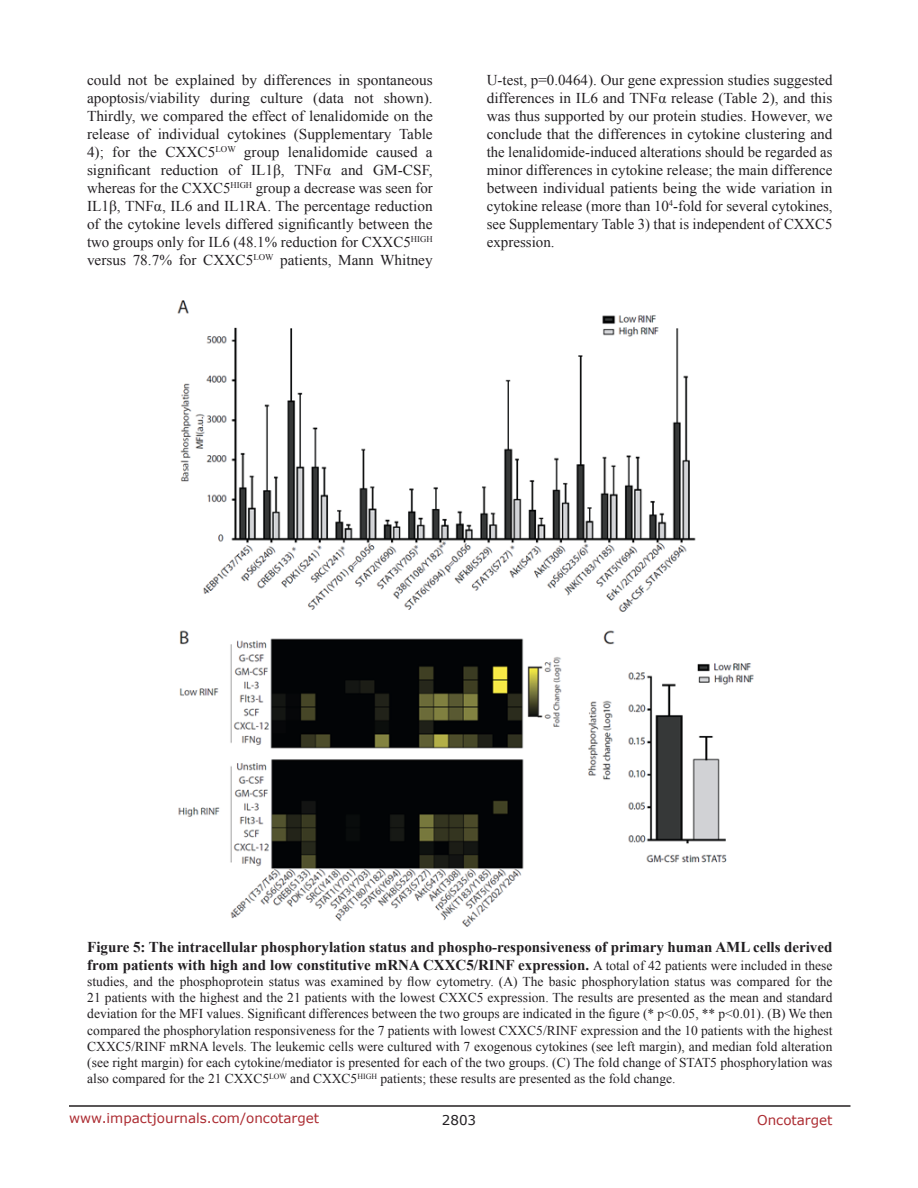
<style>
.page{position:relative;width:918px;height:1188px;background:#fff}
.page>*{position:absolute;margin:0;border:0;box-sizing:border-box;transform-origin:0 0}
.BodyText{font:15px/18px "Times New Roman";color:#221f22;text-align:justify}
.FigureText{font:700 15px/18px "Times New Roman";color:#221f22}
.FigureText-2{font:13.5px/16.2px "Times New Roman";color:#221f22;text-align:justify}
.t1{font:13.5px "Verdana";color:#ac2b31}
.t2{font:13.5px "Verdana";color:#221f22}
.s1{font-weight:400;font-size:13.5px}
</style>
<div class="page">
<hr style="left:69px;top:1105px;width:781px;height:2px;background:#231f20">
<img style="left:177px;top:300px;width:577px;height:627px">
<p class="BodyText" style="left:87px;top:71px;width:347px">could not be explained by differences in spontaneous apoptosis/viability during culture (data not shown).<br>Thirdly, we compared the effect of lenalidomide on the release of individual cytokines (Supplementary Table 4); for the CXXC5<sup>LOW</sup> group lenalidomide caused a significant reduction of IL1β, TNFα and GM-CSF, whereas for the CXXC5<sup>HIGH</sup> group a decrease was seen for IL1β, TNFα, IL6 and IL1RA. The percentage reduction of the cytokine levels differed significantly between the two groups only for IL6 (48.1% reduction for CXXC5<sup>HIGH </sup>versus 78.7% for CXXC5<sup>LOW</sup> patients, Mann Whitney</p>
<p class="BodyText" style="left:487px;top:71px;width:347px">U-test, p=0.0464). Our gene expression studies suggested differences in IL6 and TNFα release (Table 2), and this was thus supported by our protein studies. However, we conclude that the differences in cytokine clustering and the lenalidomide-induced alterations should be regarded as minor differences in cytokine release; the main difference between individual patients being the wide variation in cytokine release (more than 10<sup>4</sup>-fold for several cytokines, see Supplementary Table 3) that is independent of CXXC5 expression.</p>
<p class="FigureText" style="left:87px;top:937px;width:747px">Figure 5: The intracellular phosphorylation status and phospho-responsiveness of primary human AML cells derived from patients with high and low constitutive mRNA CXXC5/RINF expression. <span class="s1">A total of 42 patients were included in these</span></p>
<p class="FigureText-2" style="left:87px;top:973px;width:747px">studies, and the phosphoprotein status was examined by flow cytometry. (A) The basic phosphorylation status was compared for the 21 patients with the highest and the 21 patients with the lowest CXXC5 expression. The results are presented as the mean and standard deviation for the MFI values. Significant differences between the two groups are indicated in the figure (* p&lt;0.05, ** p&lt;0.01). (B) We then compared the phosphorylation responsiveness for the 7 patients with lowest CXXC5/RINF expression and the 10 patients with the highest CXXC5/RINF mRNA levels. The leukemic cells were cultured with 7 exogenous cytokines (see left margin), and median fold alteration (see right margin) for each cytokine/mediator is presented for each of the two groups. (C) The fold change of STAT5 phosphorylation was also compared for the 21 CXXC5<sup>LOW</sup> and CXXC5<sup>HIGH</sup> patients; these results are presented as the fold change.</p>
<p class="t1" style="left:69px;top:1109px;width:252px">www.impactjournals.com/oncotarget</p>
<p class="t2" style="left:442px;top:1111px;width:36px">2803</p>
<p class="t1" style="left:757px;top:1111px;width:77px">Oncotarget</p>
</div>
